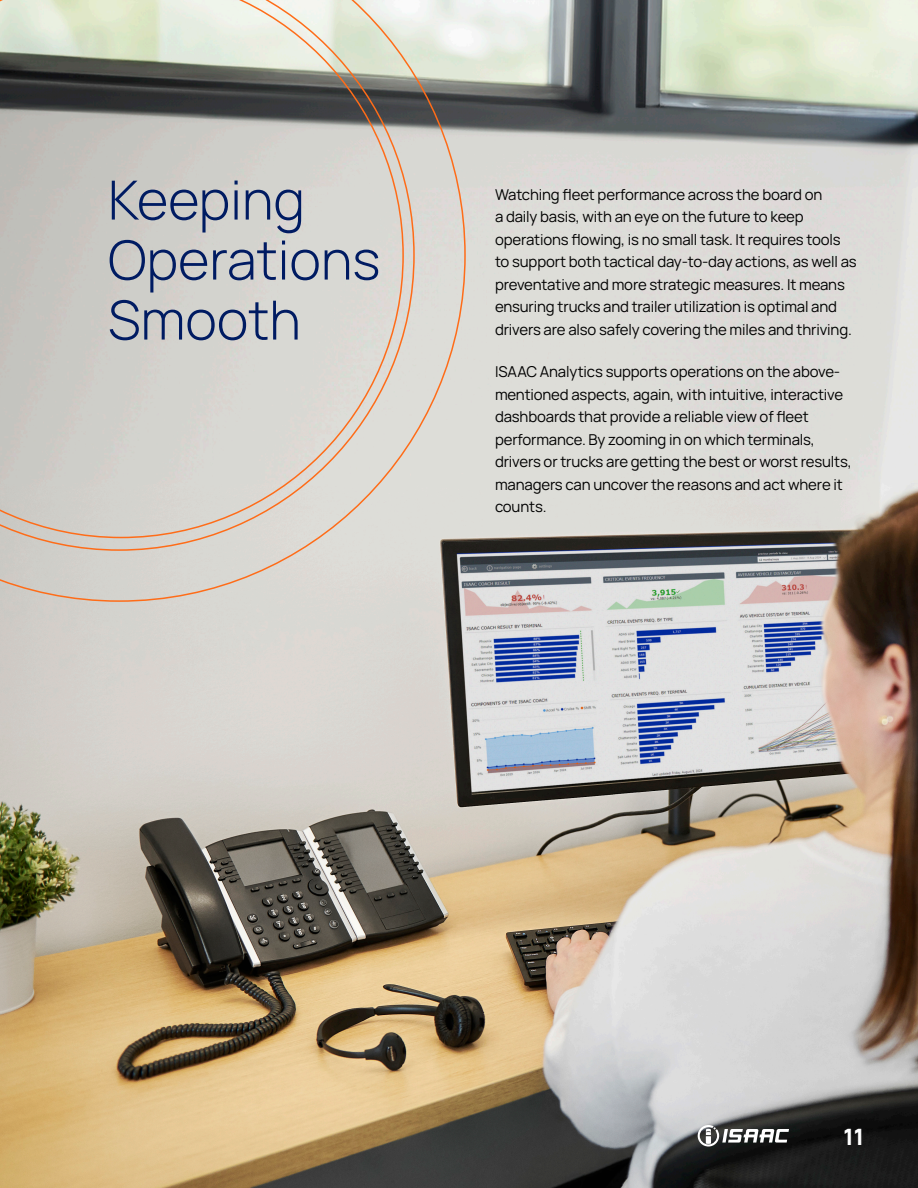
<style>
.page{position:relative;width:918px;height:1188px;background:#fff}
.page>*{position:absolute;margin:0;border:0;box-sizing:border-box;transform-origin:0 0}
.t1{font:300 54px/60px "Manrope";color:#001b62}
.t2{font:800 22.5px "Manrope";color:#fff}
.t3{font:15px/22.5px "Manrope";letter-spacing:-.01em;color:#000}
</style>
<div class="page">
<img style="left:0;top:0;width:918px;height:1188px">
<svg style="left:0;top:0;width:466px;height:602px;background:#c8c6bf"></svg>
<svg style="left:698px;top:1125px;width:91px;height:22px"></svg>
<h1 class="t1" style="left:108px;top:167px;width:274px">Keeping<br>Operations<br>Smooth</h1>
<p class="t3" style="left:495px;top:182px;width:363px">Watching fleet performance across the board on<br>a daily basis, with an eye on the future to keep operations flowing, is no small task. It requires tools to support both tactical day-to-day actions, as well as preventative and more strategic measures. It means ensuring trucks and trailer utilization is optimal and drivers are also safely covering the miles and thriving.</p>
<p class="t3" style="left:495px;top:360px;width:358px">ISAAC Analytics supports operations on the above&shy;mentioned aspects, again, with intuitive, interactive dashboards that provide a reliable view of fleet performance. By zooming in on which terminals, drivers or trucks are getting the best or worst results, managers can uncover the reasons and act where it counts.</p>
<h2 class="t2" style="left:844px;top:1117px;width:22px">11</h2>
</div>
